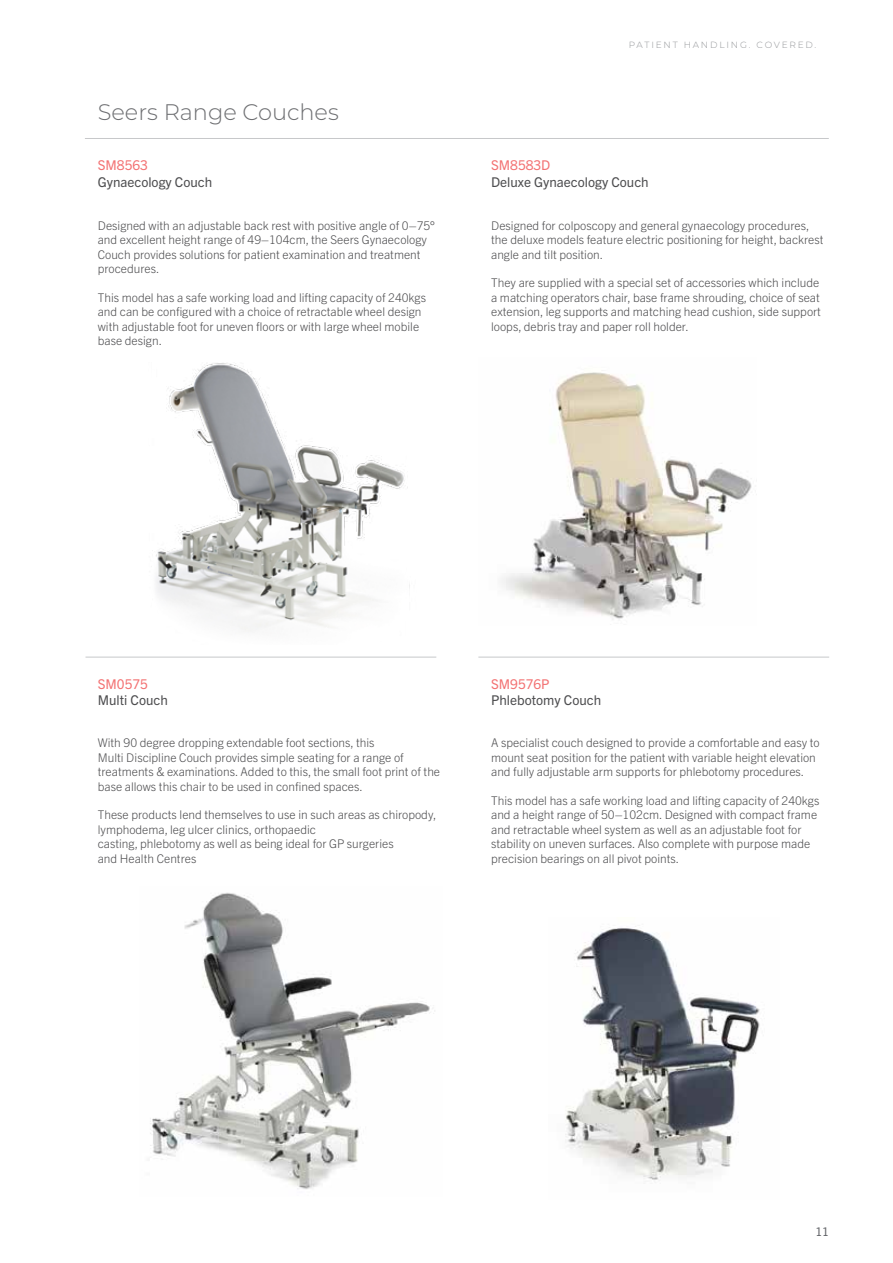
<style>
.page{position:relative;width:893px;height:1263px;background:#fff}
.page>*{position:absolute;margin:0;border:0;box-sizing:border-box;transform-origin:0 0}
.t1{font:300 22.5px "Montserrat";color:#6d6e71}
.t2{font:13.5px "Trade Gothic Next LT Pro";color:#4d4d4f}
.t3{font:13.5px "Trade Gothic Next LT Pro";color:#f37273}
.t4{font:300 12px/14.4px "Trade Gothic Next LT Pro";color:#4d4d4f}
.t5{font:12px "Trade Gothic Next LT Pro";color:#636569}
.t6{font:300 9px "Montserrat";letter-spacing:.2em;color:#939598}
</style>
<div class="page">
<hr style="left:86px;top:657px;width:350px;height:1px;background:#c7c8ca">
<hr style="left:478px;top:657px;width:351px;height:1px;background:#c7c8ca">
<hr style="left:85px;top:138px;width:744px;height:1px;background:#c7c8ca">
<img style="left:565px;top:926px;width:195px;height:255px">
<img style="left:150px;top:892px;width:285px;height:297px">
<img style="left:501px;top:372px;width:251px;height:248px">
<img style="left:156px;top:363px;width:254px;height:269px">
<h1 class="t1" style="left:98px;top:96px;width:243px">Seers Range Couches</h1>
<p class="t3" style="left:98px;top:156px;width:52px">SM8563</p>
<p class="t2" style="left:98px;top:172px;width:116px">Gynaecology Couch</p>
<p class="t4" style="left:98px;top:217px;width:339px">Designed with an adjustable back rest with positive angle of 0–75° and excellent height range of 49–104cm, the Seers Gynaecology Couch provides solutions for patient examination and treatment procedures.</p>
<p class="t4" style="left:98px;top:289px;width:330px">This model has a safe working load and lifting capacity of 240kgs and can be configured with a choice of retractable wheel design with adjustable foot for uneven floors or with large wheel mobile base design.</p>
<p class="t6" style="left:629px;top:39px;width:189px">PATIENT HANDLING. COVERED.</p>
<p class="t3" style="left:491px;top:156px;width:61px">SM8583D</p>
<p class="t2" style="left:491px;top:172px;width:159px">Deluxe Gynaecology Couch</p>
<p class="t4" style="left:491px;top:217px;width:334px">Designed for colposcopy and general gynaecology procedures, the deluxe models feature electric positioning for height, backrest angle and tilt position.</p>
<p class="t4" style="left:491px;top:275px;width:331px">They are supplied with a special set of accessories which include a matching operators chair, base frame shrouding, choice of seat extension, leg supports and matching head cushion, side support loops, debris tray and paper roll holder.</p>
<p class="t3" style="left:98px;top:674px;width:52px">SM0575</p>
<p class="t2" style="left:98px;top:691px;width:72px">Multi Couch</p>
<p class="t4" style="left:98px;top:735px;width:344px">With 90 degree dropping extendable foot sections, this<br>Multi Discipline Couch provides simple seating for a range of treatments &amp; examinations. Added to this, the small foot print of the base allows this chair to be used in confined spaces.</p>
<p class="t4" style="left:98px;top:807px;width:340px">These products lend themselves to use in such areas as chiropody, lymphodema, leg ulcer clinics, orthopaedic<br>casting, phlebotomy as well as being ideal for GP surgeries<br>and Health Centres</p>
<p class="t3" style="left:491px;top:674px;width:60px">SM9576P</p>
<p class="t2" style="left:491px;top:691px;width:112px">Phlebotomy Couch</p>
<p class="t4" style="left:491px;top:735px;width:330px">A specialist couch designed to provide a comfortable and easy to mount seat position for the patient with variable height elevation and fully adjustable arm supports for phlebotomy procedures.</p>
<p class="t4" style="left:491px;top:792px;width:330px">This model has a safe working load and lifting capacity of 240kgs and a height range of 50–102cm. Designed with compact frame and retractable wheel system as well as an adjustable foot for stability on uneven surfaces. Also complete with purpose made precision bearings on all pivot points.</p>
<p class="t5" style="left:815px;top:1223px;width:15px">11</p>
</div>
